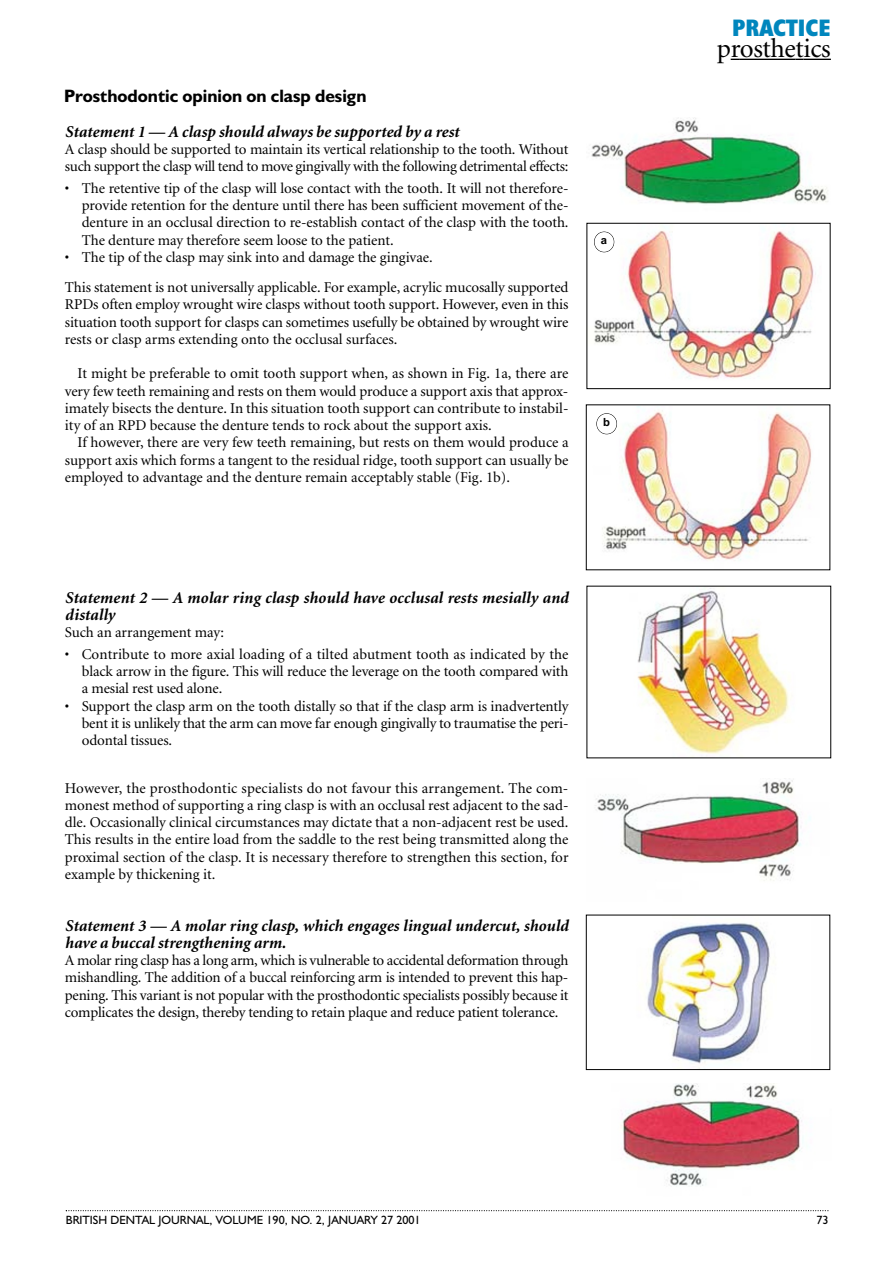
<style>
.page{position:relative;width:893px;height:1262px;background:#fff}
.page>*{position:absolute;margin:0;border:0;box-sizing:border-box;transform-origin:0 0}
.t1{font:27px "Minion";letter-spacing:-.015em;color:#000}
.t2{font:700 condensed 24px "Humanist 521 BT Xtra";color:#0086bd}
.t3{font:700 18px "Humanist 521 BT";color:#000}
.t4{font:italic 700 16.5px/17.2px "Minion";color:#000}
.t5{font:15px/17.2px "Minion";letter-spacing:-.005em;color:#000;text-align:justify}
.t6{font:12px "Humanist 521 BT";color:#000}
</style>
<div class="page">
<svg style="left:66px;top:1210px;width:762px;height:1px"></svg>
<hr style="left:739px;top:59px;width:56px;height:1px;background:#000">
<svg style="left:795px;top:59px;width:35px;height:1px"></svg>
<img style="left:637px;top:588px;width:152px;height:166px">
<img style="left:595px;top:778px;width:216px;height:103px">
<img style="left:621px;top:1083px;width:182px;height:103px">
<img style="left:647px;top:922px;width:127px;height:142px">
<img style="left:586px;top:118px;width:244px;height:105px">
<img style="left:598px;top:406px;width:214px;height:154px">
<img style="left:594px;top:230px;width:220px;height:149px">
<div style="left:586px;top:223px;width:244px;height:166px;border:1px solid #000"></div>
<div style="left:594px;top:232px;width:20px;height:20px;background:#fff;border-radius:50%"></div>
<div style="left:594px;top:231px;width:20px;height:21px;border:1px solid #000;border-radius:50%"></div>
<div style="left:596px;top:413px;width:21px;height:21px;background:#fff;border-radius:50%"></div>
<div style="left:596px;top:413px;width:21px;height:21px;border:1px solid #000;border-radius:50%"></div>
<p class="t3" style="left:64px;top:90px;width:304px">Prosthodontic opinion on clasp design</p>
<p class="t4" style="left:65px;top:124px;width:396px">Statement 1 — A clasp should always be supported by a rest</p>
<p class="t5" style="left:65px;top:142px;width:505px">A clasp should be supported to maintain its vertical relationship to the tooth. Without such support the clasp will tend to move gingivally with the following detrimental effects:</p>
<p class="t5" style="left:82px;top:181px;width:488px;text-indent:-17px">• The retentive tip of the clasp will lose contact with the tooth. It will not therefore&shy;provide retention for the denture until there has been sufficient movement of the&shy;denture in an occlusal direction to re-establish contact of the clasp with the tooth.<br>The denture may therefore seem loose to the patient.</p>
<p class="t5" style="left:65px;top:243px;width:505px;line-height:30.3px">• The tip of the clasp may sink into and damage the gingivae.<br>This statement is not universally applicable. For example, acrylic mucosally supported</p>
<p class="t5" style="left:65px;top:297px;width:505px">RPDs often employ wrought wire clasps without tooth support. However, even in this situation tooth support for clasps can sometimes usefully be obtained by wrought wire rests or clasp arms extending onto the occlusal surfaces.</p>
<p class="t5" style="left:65px;top:366px;width:505px;text-indent:13px">It might be preferable to omit tooth support when, as shown in Fig. 1a, there are very few teeth remaining and rests on them would produce a support axis that approx&shy;imately bisects the denture. In this situation tooth support can contribute to instabil&shy;ity of an RPD because the denture tends to rock about the support axis.</p>
<p class="t5" style="left:65px;top:435px;width:505px;text-indent:13px">If however, there are very few teeth remaining, but rests on them would produce a support axis which forms a tangent to the residual ridge, tooth support can usually be employed to advantage and the denture remain acceptably stable (Fig. 1b).</p>
<p class="t4" style="left:65px;top:590px;width:505px">Statement 2 — A molar ring clasp should have occlusal rests mesially and distally</p>
<p class="t5" style="left:65px;top:625px;width:161px">Such an arrangement may:</p>
<p class="t5" style="left:82px;top:646px;width:488px;text-indent:-17px">• Contribute to more axial loading of a tilted abutment tooth as indicated by the black arrow in the figure. This will reduce the leverage on the tooth compared with a mesial rest used alone.</p>
<p class="t5" style="left:82px;top:698px;width:488px;text-indent:-17px">• Support the clasp arm on the tooth distally so that if the clasp arm is inadvertently bent it is unlikely that the arm can move far enough gingivally to traumatise the peri&shy;odontal tissues.</p>
<p class="t5" style="left:65px;top:780px;width:505px">However, the prosthodontic specialists do not favour this arrangement. The com&shy;monest method of supporting a ring clasp is with an occlusal rest adjacent to the sad&shy;dle. Occasionally clinical circumstances may dictate that a non-adjacent rest be used.<br>This results in the entire load from the saddle to the rest being transmitted along the proximal section of the clasp. It is necessary therefore to strengthen this section, for example by thickening it.</p>
<p class="t4" style="left:65px;top:918px;width:505px">Statement 3 — A molar ring clasp, which engages lingual undercut, should have a buccal strengthening arm.</p>
<p class="t5" style="left:65px;top:953px;width:505px">A molar ring clasp has a long arm, which is vulnerable to accidental deformation through mishandling. The addition of a buccal reinforcing arm is intended to prevent this hap&shy;pening. This variant is not popular with the prosthodontic specialists possibly because it complicates the design, thereby tending to retain plaque and reduce patient tolerance.</p>
<h2 class="t2" style="left:732px;top:19px;width:100px">PRACTICE</h2>
<h1 class="t1" style="left:716px;top:37px;width:116px">prosthetics</h1>
<p class="t6" style="left:66px;top:1215px;width:356px">BRITISH DENTAL JOURNAL, VOLUME 190, NO. 2, JANUARY 27 2001</p>
<p class="t6" style="left:816px;top:1215px;width:14px">73</p>
</div>
